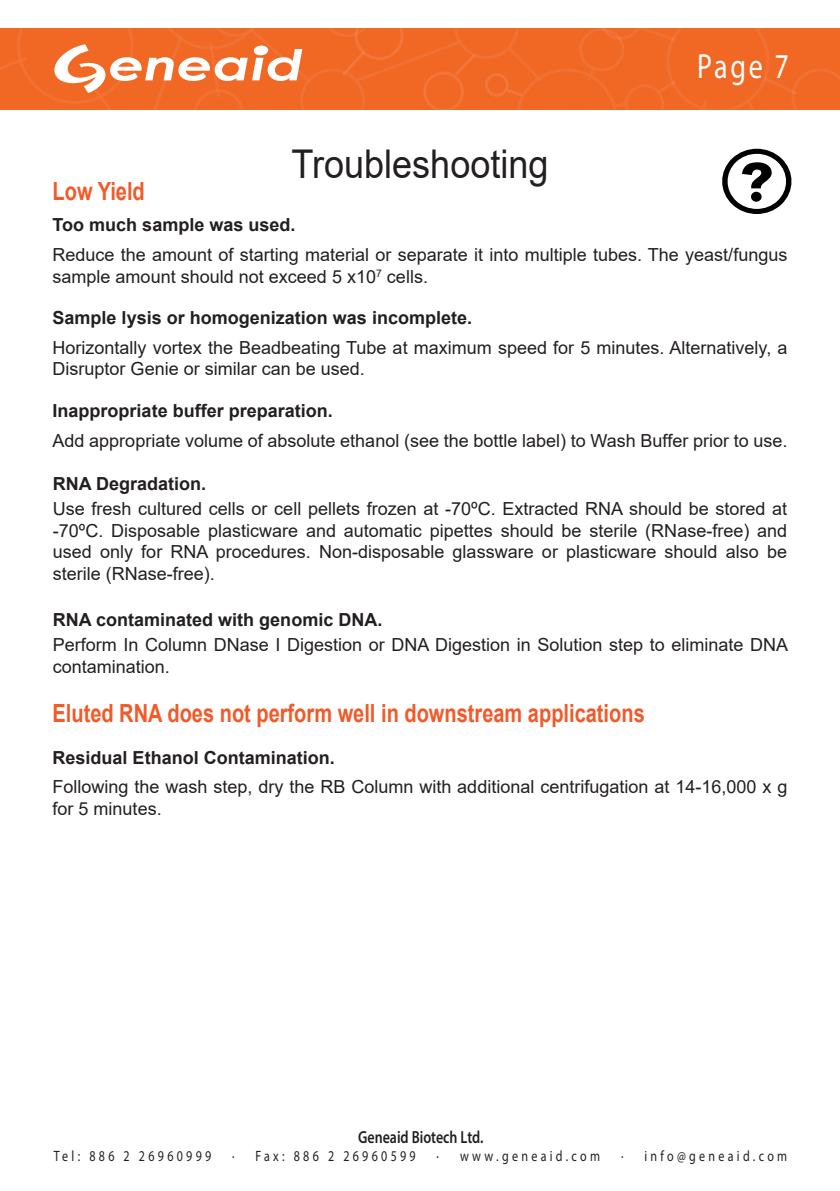
<style>
.page{position:relative;width:840px;height:1191px;background:#fff}
.page>*{position:absolute;margin:0;border:0;box-sizing:border-box;transform-origin:0 0}
.t1{font:39.6px "Arial";color:#231f20;scale:.91 1}
.t2{font:35px "Myriad Pro";color:#fff;scale:.8 1}
.t3{font:700 25px "Arial";color:#f15a29;scale:.8 1}
.t4{font:18px/21.6px "Arial";color:#231f20}
.t5{font:700 18px "Arial";color:#231f20}
.t6{font:600 17.6px "Myriad Pro";color:#231f20;scale:.8 1}
.t7{font:15px "Myriad Pro";letter-spacing:.275em;color:#231f20;scale:.8 1}
</style>
<div class="page">
<div style="left:0;top:28px;width:839px;height:82px;background:#f16724"></div>
<div style="left:666px;top:10px;width:103px;height:103px;border:3px solid #fff;border-radius:50%"></div>
<div style="left:284px;top:147px;width:50px;height:50px;border:3px solid #fff;border-radius:50%"></div>
<div style="left:424px;top:158px;width:63px;height:64px;border:3px solid #fff;border-radius:50%"></div>
<div style="left:652px;top:147px;width:67px;height:67px;border:3px solid #fff;border-radius:50%"></div>
<div style="left:109px;top:129px;width:55px;height:55px;border:3px solid #fff;border-radius:50%"></div>
<svg style="left:739px;top:15px;width:24px;height:16px"></svg>
<svg style="left:0;top:11px;width:708px;height:165px"></svg>
<svg style="left:721px;top:68px;width:118px;height:146px"></svg>
<div style="left:750px;top:192px;width:11px;height:10px;background:#000;border-radius:50%"></div>
<h2 class="t2" style="left:696px;top:45px;width:116px">Page 7</h2>
<h1 class="t1" style="left:291px;top:137px;width:284px">Troubleshooting</h1>
<h3 class="t3" style="left:52px;top:173px;width:117px">Low Yield</h3>
<p class="t5" style="left:52px;top:212px;width:244px">Too much sample was used.</p>
<p class="t4" style="left:52px;top:244px;width:736px">Reduce the amount of starting material or separate it into multiple tubes. The yeast/fungus sample amount should not exceed 5 x10<sup>7</sup> cells.</p>
<p class="t5" style="left:52px;top:305px;width:421px">Sample lysis or homogenization was incomplete.</p>
<p class="t4" style="left:52px;top:336px;width:736px">Horizontally vortex the Beadbeating Tube at maximum speed for 5 minutes. Alternatively, a<br>Disruptor Genie or similar can be used.</p>
<p class="t5" style="left:52px;top:398px;width:282px">Inappropriate buffer preparation.</p>
<p class="t4" style="left:52px;top:429px;width:736px">Add appropriate volume of absolute ethanol (see the bottle label) to Wash Buffer prior to use.</p>
<p class="t5" style="left:53px;top:470px;width:155px">RNA Degradation.</p>
<p class="t4" style="left:53px;top:498px;width:735px;text-align:justify">Use fresh cultured cells or cell pellets frozen at -70ºC. Extracted RNA should be stored at -70ºC. Disposable plasticware and automatic pipettes should be sterile (RNase-free) and used only for RNA procedures. Non-disposable glassware or plasticware should also be sterile (RNase-free).</p>
<p class="t5" style="left:53px;top:606px;width:331px">RNA contaminated with genomic DNA.</p>
<p class="t4" style="left:53px;top:634px;width:736px">Perform In Column DNase I Digestion or DNA Digestion in Solution step to eliminate DNA contamination.</p>
<h3 class="t3" style="left:52px;top:695px;width:741px">Eluted RNA does not perform well in downstream applications</h3>
<p class="t5" style="left:52px;top:744px;width:284px">Residual Ethanol Contamination.</p>
<p class="t4" style="left:52px;top:776px;width:736px">Following the wash step, dry the RB Column with additional centrifugation at 14-16,000 x g for 5 minutes.</p>
<p class="t6" style="left:358px;top:1126px;width:158px">Geneaid Biotech Ltd.</p>
<p class="t7" style="left:54px;top:1146px;width:198px">Tel: 886 2 26960999</p>
<p class="t7" style="left:232px;top:1146px;width:231px">· Fax: 886 2 26960599</p>
<p class="t7" style="left:436px;top:1146px;width:206px">· www.geneaid.com</p>
<p class="t7" style="left:620px;top:1146px;width:209px">· info@geneaid.com</p>
</div>
